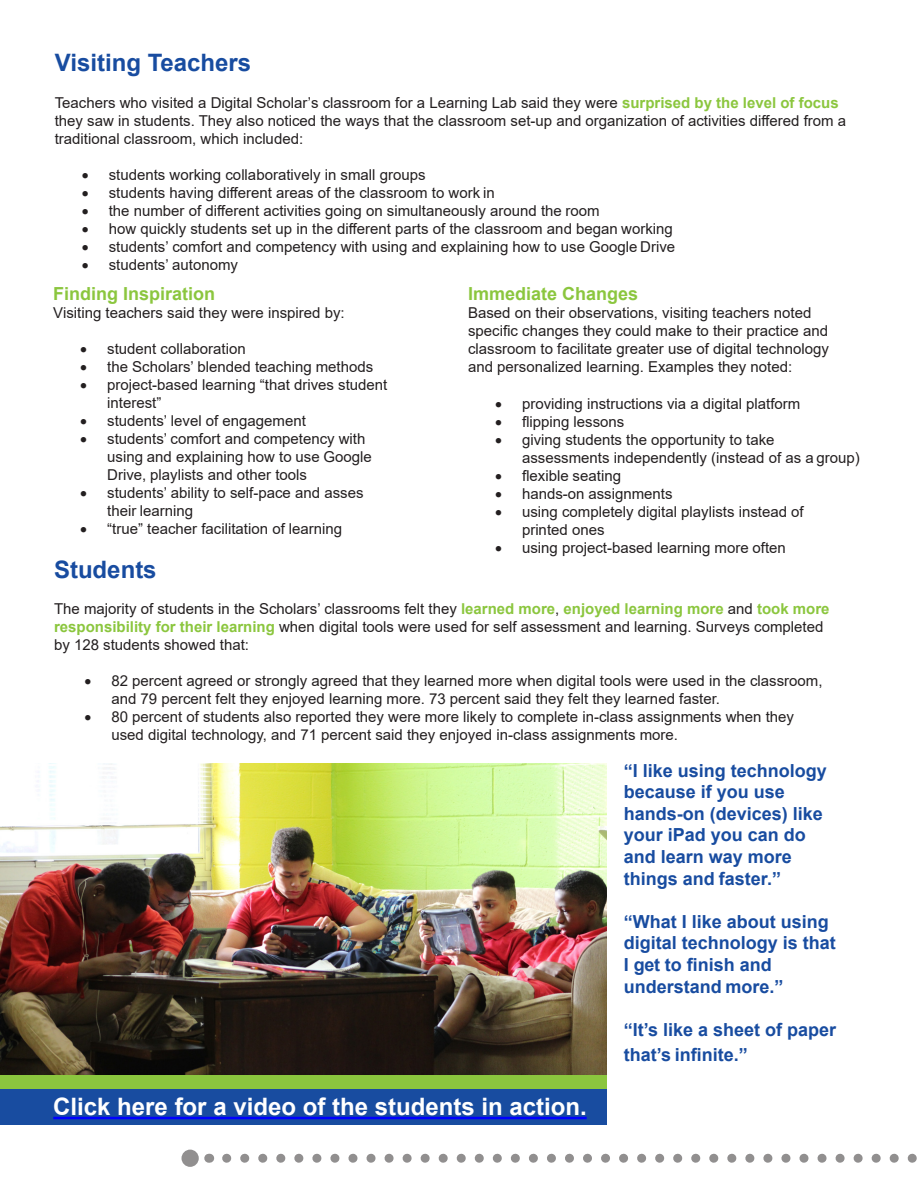
<style>
.page{position:relative;width:918px;height:1188px;background:#fff}
.page>*{position:absolute;margin:0;border:0;box-sizing:border-box;transform-origin:0 0}
.t1{font:700 24px "Arial";color:#fff}
.Body_Text{font:700 24px "Arial";color:#184ca0}
.t2{font:700 18px/21.6px "Arial";color:#184ca0}
.Body_Text-2{font:700 18px "Arial";color:#8bc63e}
.Body_Text-3{font:15px/18px "Arial";color:#231f20}
.s1{font-weight:700;color:#8bc63e}
</style>
<div class="page">
<img style="left:0;top:764px;width:606px;height:311px">
<svg style="left:227px;top:1154px;width:690px;height:9px"></svg>
<div style="left:182px;top:1150px;width:17px;height:17px;background:#918f8f;border-radius:50%"></div>
<div style="left:0;top:1089px;width:606px;height:36px;background:#184ca0"></div>
<hr style="left:53px;top:1117px;width:534px;height:2px;background:#00f">
<div style="left:0;top:1075px;width:606px;height:14px;background:#8bc63e"></div>
<p class="Body_Text" style="left:55px;top:46px;width:198px">Visiting Teachers</p>
<p class="Body_Text-3" style="left:55px;top:94px;width:793px">Teachers who visited a Digital Scholar’s classroom for a Learning Lab said they were <span class="s1">surprised by the level of focus </span>they saw in students. They also noticed the ways that the classroom set-up and organization of activities differed from a traditional classroom, which included:</p>
<p class="Body_Text-3" style="left:82px;top:166px;width:345px">• students working collaboratively in small groups</p>
<p class="Body_Text-3" style="left:82px;top:184px;width:415px">• students having different areas of the classroom to work in</p>
<p class="Body_Text-3" style="left:82px;top:202px;width:520px">• the number of different activities going on simultaneously around the room</p>
<p class="Body_Text-3" style="left:82px;top:220px;width:593px">• how quickly students set up in the different parts of the classroom and began working</p>
<p class="Body_Text-3" style="left:82px;top:238px;width:595px">• students’ comfort and competency with using and explaining how to use Google Drive</p>
<p class="Body_Text-3" style="left:82px;top:256px;width:158px">• students’ autonomy</p>
<p class="Body_Text-2" style="left:53px;top:281px;width:164px">Finding Inspiration</p>
<p class="Body_Text-3" style="left:53px;top:304px;width:293px">Visiting teachers said they were inspired by:</p>
<p class="Body_Text-3" style="left:80px;top:340px;width:167px">• student collaboration</p>
<p class="Body_Text-3" style="left:80px;top:358px;width:295px">• the Scholars’ blended teaching methods</p>
<p class="Body_Text-3" style="left:107px;top:376px;width:282px;text-indent:-27px">• project-based learning “that drives student interest”</p>
<p class="Body_Text-3" style="left:80px;top:412px;width:227px">• students’ level of engagement</p>
<p class="Body_Text-3" style="left:107px;top:430px;width:266px;text-indent:-27px">• students’ comfort and competency with using and explaining how to use Google<br>Drive, playlists and other tools</p>
<p class="Body_Text-3" style="left:107px;top:484px;width:258px;text-indent:-27px">• students’ ability to self-pace and asses their learning</p>
<p class="Body_Text-3" style="left:80px;top:520px;width:263px">• “true” teacher facilitation of learning</p>
<p class="Body_Text-2" style="left:468px;top:281px;width:172px">Immediate Changes</p>
<p class="Body_Text-3" style="left:468px;top:304px;width:362px">Based on their observations, visiting teachers noted specific changes they could make to their practice and classroom to facilitate greater use of digital technology and personalized learning. Examples they noted:</p>
<p class="Body_Text-3" style="left:495px;top:394px;width:307px">• providing instructions via a digital platform</p>
<p class="Body_Text-3" style="left:495px;top:412px;width:131px">• flipping lessons</p>
<p class="Body_Text-3" style="left:522px;top:430px;width:339px;text-indent:-27px">• giving students the opportunity to take assessments independently (instead of as a group)</p>
<p class="Body_Text-3" style="left:495px;top:466px;width:128px">• flexible seating</p>
<p class="Body_Text-3" style="left:495px;top:484px;width:179px">• hands-on assignments</p>
<p class="Body_Text-3" style="left:522px;top:502px;width:283px;text-indent:-27px">• using completely digital playlists instead of printed ones</p>
<p class="Body_Text-3" style="left:495px;top:538px;width:292px">• using project-based learning more often</p>
<p class="Body_Text" style="left:54px;top:553px;width:104px">Students</p>
<p class="Body_Text-3" style="left:54px;top:600px;width:777px">The majority of students in the Scholars’ classrooms felt they <span class="s1">learned more</span>, <span class="s1">enjoyed learning more</span> and <span class="s1">took more responsibility for their learning</span> when digital tools were used for self assessment and learning. Surveys completed by 128 students showed that:</p>
<p class="Body_Text-3" style="left:111px;top:672px;width:713px;text-indent:-27px">• 82 percent agreed or strongly agreed that they learned more when digital tools were used in the classroom, and 79 percent felt they enjoyed learning more. 73 percent said they felt they learned faster.</p>
<p class="Body_Text-3" style="left:111px;top:708px;width:684px;text-indent:-27px">• 80 percent of students also reported they were more likely to complete in-class assignments when they used digital technology, and 71 percent said they enjoyed in-class assignments more.</p>
<p class="t2" style="left:624px;top:760px;width:205px">“I like using technology because if you use hands-on (devices) like your iPad you can do and learn way more things and faster.”</p>
<p class="t2" style="left:624px;top:911px;width:214px">“What I like about using digital technology is that<br>I get to finish and understand more.”</p>
<p class="t2" style="left:624px;top:1017px;width:214px;line-height:25.2px">“It’s like a sheet of paper that’s infinite.”</p>
<p class="t1" style="left:53px;top:1090px;width:535px">Click here for a video of the students in action.</p>
</div>
